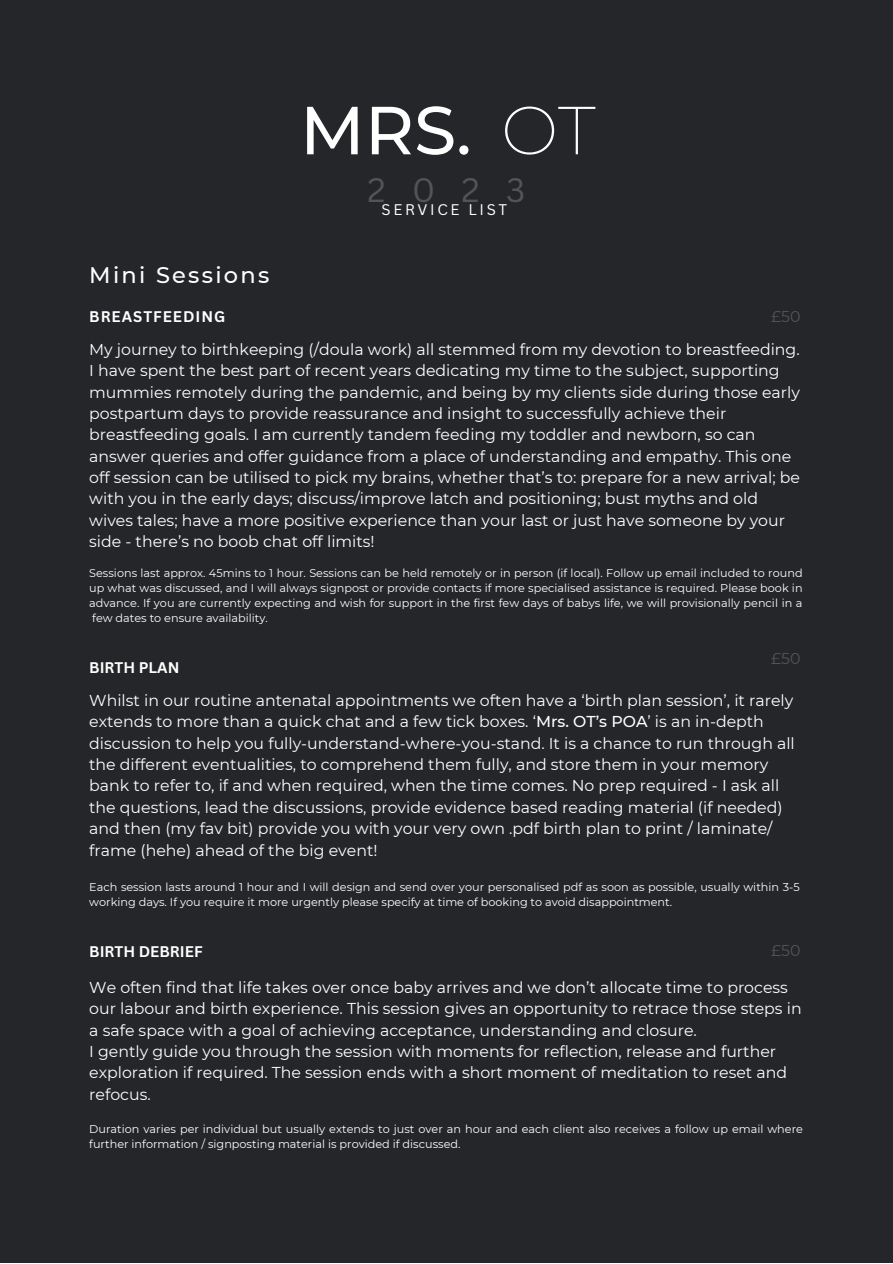
<style>
.page{position:relative;width:893px;height:1264px;background:#fff}
.page>*{position:absolute;margin:0;border:0;box-sizing:border-box;transform-origin:0 0}
.t1{font:500 67.8px "Montserrat";color:#fff}
.t2{font:33px "Canva Sans";color:#545454}
.t3{font:500 22.5px "Montserrat";letter-spacing:.1em;color:#fff}
.t4{font:15.75px/21.3px "Montserrat";color:#fff}
.t5{font:15.75px "Montserrat";color:#545454}
.t6{font:700 15px "Canva Sans";color:#fff}
.t7{font:700 15px "Canva Sans";letter-spacing:.065em;color:#fff}
.t8{font:15px "Canva Sans";letter-spacing:.175em;color:#fff}
.t9{font:11.25px/15px "Montserrat";color:#fff}
.s1{font-weight:200}
.s2{font-weight:500}
</style>
<div class="page">
<div style="left:0;top:0;width:892px;height:1262px;background:#242629"></div>
<h1 class="t1" style="left:300px;top:89px;width:297px">MRS. <span class="s1">OT</span></h1>
<h2 class="t2" style="left:367px;top:167px;width:159px">2023</h2>
<h3 class="t3" style="left:89px;top:262px;width:181px">Mini Sessions</h3>
<p class="t7" style="left:89px;top:306px;width:137px">BREASTFEEDING</p>
<p class="t8" style="left:381px;top:199px;width:127px">SERVICE LIST</p>
<p class="t5" style="left:771px;top:307px;width:31px">£50</p>
<p class="t4" style="left:89px;top:338px;width:712px">My journey to birthkeeping (/doula work) all stemmed from my devotion to breastfeeding.<br>I have spent the best part of recent years dedicating my time to the subject, supporting mummies remotely during the pandemic, and being by my clients side during those early postpartum days to provide reassurance and insight to successfully achieve their breastfeeding goals. I am currently tandem feeding my toddler and newborn, so can answer queries and offer guidance from a place of understanding and empathy. This one off session can be utilised to pick my brains, whether that’s to: prepare for a new arrival; be with you in the early days; discuss/improve latch and positioning; bust myths and old wives tales; have a more positive experience than your last or just have someone by your side - there’s no boob chat off limits!</p>
<p class="t9" style="left:89px;top:565px;width:714px;text-align:justify">Sessions last approx. 45mins to 1 hour. Sessions can be held remotely or in person (if local). Follow up email included to round up what was discussed, and I will always signpost or provide contacts if more specialised assistance is required. Please book in advance. If you are currently expecting and wish for support in the first few days of babys life, we will provisionally pencil in a few dates to ensure availability.</p>
<p class="t6" style="left:89px;top:657px;width:92px">BIRTH PLAN</p>
<p class="t5" style="left:771px;top:648px;width:31px">£50</p>
<p class="t4" style="left:89px;top:689px;width:707px">Whilst in our routine antenatal appointments we often have a ‘birth plan session’, it rarely extends to more than a quick chat and a few tick boxes. ‘<span class="s2">Mrs. OT’s POA</span>’ is an in-depth discussion to help you fully-understand-where-you-stand. It is a chance to run through all the different eventualities, to comprehend them fully, and store them in your memory bank to refer to, if and when required, when the time comes. No prep required - I ask all the questions, lead the discussions, provide evidence based reading material (if needed) and then (my fav bit) provide you with your very own .pdf birth plan to print / laminate/ frame (hehe) ahead of the big event!</p>
<p class="t9" style="left:89px;top:879px;width:712px">Each session lasts around 1 hour and I will design and send over your personalised pdf as soon as possible, usually within 3-5 working days. If you require it more urgently please specify at time of booking to avoid disappointment.</p>
<p class="t6" style="left:89px;top:940px;width:115px">BIRTH DEBRIEF</p>
<p class="t5" style="left:771px;top:940px;width:31px">£50</p>
<p class="t4" style="left:89px;top:976px;width:713px">We often find that life takes over once baby arrives and we don’t allocate time to process our labour and birth experience. This session gives an opportunity to retrace those steps in a safe space with a goal of achieving acceptance, understanding and closure.<br>I gently guide you through the session with moments for reflection, release and further exploration if required. The session ends with a short moment of meditation to reset and refocus.</p>
<p class="t9" style="left:89px;top:1121px;width:715px">Duration varies per individual but usually extends to just over an hour and each client also receives a follow up email where further information / signposting material is provided if discussed.</p>
</div>
